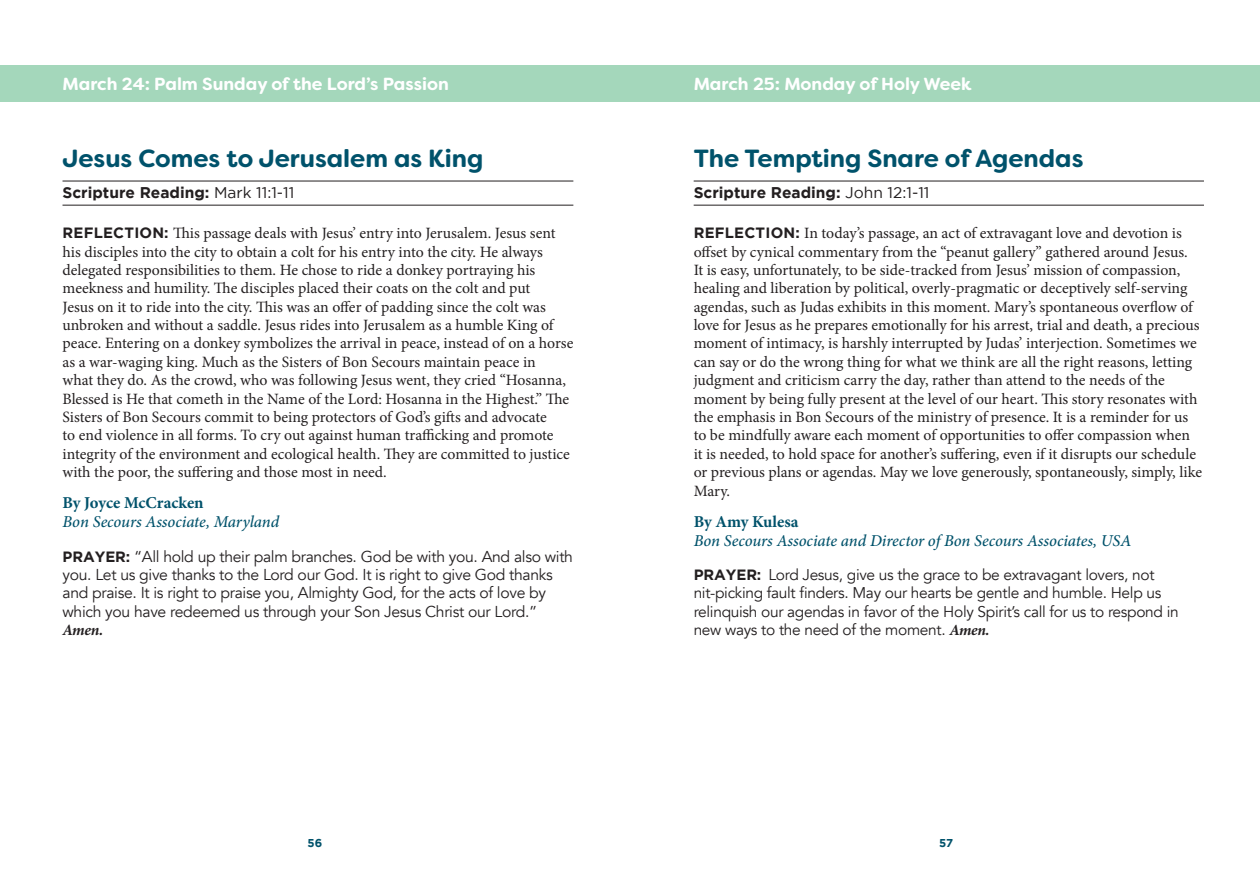
<style>
.page{position:relative;width:1260px;height:882px;background:#fff}
.page>*{position:absolute;margin:0;border:0;box-sizing:border-box;transform-origin:0 0}
.t1{font:700 24.85px "Filson Soft";color:#00526b}
.t2{font:700 17.5px "Filson Soft";color:#fff}
.t3{font:italic 500 16.62px "Minion Pro";letter-spacing:-.005em;color:#00526b}
.t4{font:700 16.62px "Minion Pro";color:#00526b}
.t5{font:15.75px/18.4px "Minion Pro";letter-spacing:-.005em;color:#231f20}
.t6{font:15.75px/18.4px "Avenir";letter-spacing:-.02em;color:#231f20}
.t7{font:italic 700 15.75px "Minion Pro";color:#231f20}
.t8{font:15.58px/18.4px "Avenir";letter-spacing:-.02em;color:#231f20}
.t9{font:700 15.58px "Gotham";color:#231f20}
.t10{font:700 11.38px "Gotham";color:#00526b}
.s1{font-weight:400}
.s2{font-family:"Gotham";font-weight:700;font-size:14.88px}
.s3{font-family:"Minion Pro";font-weight:700;font-style:italic}
</style>
<div class="page">
<div style="left:630px;top:65px;width:630px;height:37px;background:#a4d7bb"></div>
<hr style="left:63px;top:181px;width:510px;height:1px;background:#231f20">
<hr style="left:63px;top:205px;width:510px;height:1px;background:#231f20">
<div style="left:0;top:65px;width:630px;height:37px;background:#a4d7bb"></div>
<hr style="left:694px;top:181px;width:510px;height:1px;background:#231f20">
<hr style="left:694px;top:205px;width:510px;height:1px;background:#231f20">
<p class="t2" style="left:63px;top:72px;width:388px">March 24: Palm Sunday of the Lord’s Passion</p>
<h1 class="t1" style="left:63px;top:142px;width:422px">Jesus Comes to Jerusalem as King</h1>
<p class="t9" style="left:63px;top:183px;width:233px">Scripture Reading: <span class="s1">Mark 11:1-11</span></p>
<p class="t5" style="left:63px;top:224px;width:512px"><span class="s2">REFLECTION:</span> This passage deals with Jesus’ entry into Jerusalem. Jesus sent his disciples into the city to obtain a colt for his entry into the city. He always delegated responsibilities to them. He chose to ride a donkey portraying his meekness and humility. The disciples placed their coats on the colt and put<br>Jesus on it to ride into the city. This was an offer of padding since the colt was unbroken and without a saddle. Jesus rides into Jerusalem as a humble King of peace. Entering on a donkey symbolizes the arrival in peace, instead of on a horse as a war-waging king. Much as the Sisters of Bon Secours maintain peace in<br>what they do. As the crowd, who was following Jesus went, they cried “Hosanna, Blessed is He that cometh in the Name of the Lord: Hosanna in the Highest.” The Sisters of Bon Secours commit to being protectors of God’s gifts and advocate<br>to end violence in all forms. To cry out against human trafficking and promote integrity of the environment and ecological health. They are committed to justice with the poor, the suffering and those most in need.</p>
<p class="t4" style="left:63px;top:491px;width:143px">By Joyce McCracken</p>
<p class="t3" style="left:63px;top:511px;width:218px">Bon Secours Associate, Maryland</p>
<p class="t6" style="left:63px;top:547px;width:512px"><span class="s2">PRAYER:</span> “All hold up their palm branches. God be with you. And also with you. Let us give thanks to the Lord our God. It is right to give God thanks and praise. It is right to praise you, Almighty God, for the acts of love by which you have redeemed us through your Son Jesus Christ our Lord.”</p>
<p class="t7" style="left:63px;top:619px;width:42px">Amen.</p>
<p class="t2" style="left:694px;top:72px;width:280px">March 25: Monday of Holy Week</p>
<h1 class="t1" style="left:694px;top:142px;width:391px">The Tempting Snare of Agendas</h1>
<p class="t9" style="left:694px;top:183px;width:237px">Scripture Reading: <span class="s1">John 12:1-11</span></p>
<p class="t5" style="left:694px;top:224px;width:510px"><span class="s2">REFLECTION:</span> In today’s passage, an act of extravagant love and devotion is offset by cynical commentary from the “peanut gallery” gathered around Jesus.<br>It is easy, unfortunately, to be side-tracked from Jesus’ mission of compassion, healing and liberation by political, overly-pragmatic or deceptively self-serving agendas, such as Judas exhibits in this moment. Mary’s spontaneous overflow of love for Jesus as he prepares emotionally for his arrest, trial and death, a precious moment of intimacy, is harshly interrupted by Judas’ interjection. Sometimes we can say or do the wrong thing for what we think are all the right reasons, letting judgment and criticism carry the day, rather than attend to the needs of the moment by being fully present at the level of our heart. This story resonates with the emphasis in Bon Secours of the ministry of presence. It is a reminder for us to be mindfully aware each moment of opportunities to offer compassion when it is needed, to hold space for another’s suffering, even if it disrupts our schedule or previous plans or agendas. May we love generously, spontaneously, simply, like Mary.</p>
<p class="t4" style="left:694px;top:510px;width:106px">By Amy Kulesa</p>
<p class="t3" style="left:694px;top:529px;width:439px">Bon Secours Associate and Director of Bon Secours Associates, USA</p>
<p class="t8" style="left:694px;top:566px;width:487px"><span class="s2">PRAYER:</span> Lord Jesus, give us the grace to be extravagant lovers, not nit-picking fault finders. May our hearts be gentle and humble. Help us relinquish our agendas in favor of the Holy Spirit’s call for us to respond in new ways to the need of the moment. <span class="s3">Amen.</span></p>
<p class="t10" style="left:308px;top:836px;width:16px">56</p>
<p class="t10" style="left:939px;top:836px;width:16px">57</p>
</div>
